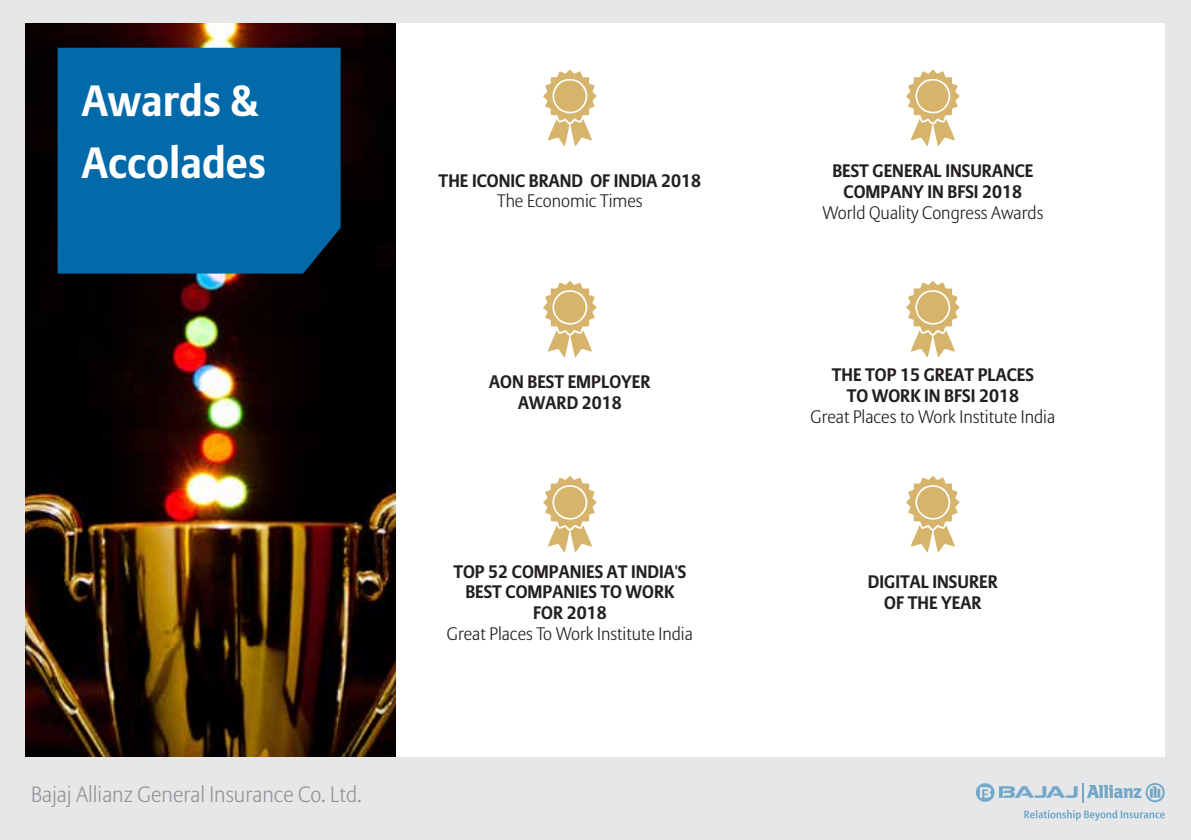
<style>
.page{position:relative;width:1191px;height:840px;background:#fff}
.page>*{position:absolute;margin:0;border:0;box-sizing:border-box;transform-origin:0 0}
.t1{font:700 43.4px/62.4px "Allianz Sans";color:#fff}
.t2{font:300 22px "Allianz Sans";color:#939598}
.t3{font:700 18px/20.8px "Allianz Sans";color:#231f20;text-align:center}
.t4{font:300 18px "Allianz Sans";color:#231f20}
</style>
<div class="page">
<div style="left:0;top:0;width:1191px;height:839px;background:#e6e7e8"></div>
<div style="left:26px;top:23px;width:1139px;height:733px;background:#fff"></div>
<svg style="left:975px;top:783px;width:189px;height:19px"></svg>
<svg style="left:1024px;top:810px;width:140px;height:10px"></svg>
<img style="left:26px;top:23px;width:369px;height:733px">
<div style="left:58px;top:48px;width:283px;height:225px;background:#036aaa"></div>
<svg style="left:543px;top:69px;width:54px;height:77px"></svg>
<svg style="left:543px;top:281px;width:54px;height:76px"></svg>
<svg style="left:543px;top:476px;width:54px;height:76px"></svg>
<svg style="left:906px;top:476px;width:53px;height:76px"></svg>
<svg style="left:906px;top:281px;width:53px;height:76px"></svg>
<svg style="left:906px;top:69px;width:53px;height:77px"></svg>
<h1 class="t1" style="left:82px;top:69px;width:185px">Awards &amp;<br>Accolades</h1>
<p class="t2" style="left:31px;top:780px;width:332px">Bajaj Allianz General Insurance Co. Ltd.</p>
<p class="t3" style="left:438px;top:170px;width:264px">THE ICONIC BRAND OF INDIA 2018</p>
<p class="t4" style="left:497px;top:190px;width:147px">The Economic Times</p>
<p class="t3" style="left:489px;top:371px;width:163px">AON BEST EMPLOYER<br>AWARD 2018</p>
<p class="t3" style="left:453px;top:560px;width:234px">TOP 52 COMPANIES AT INDIA'S<br>BEST COMPANIES TO WORK<br>FOR 2018</p>
<p class="t4" style="left:447px;top:622px;width:247px">Great Places To Work Institute India</p>
<p class="t3" style="left:832px;top:160px;width:203px">BEST GENERAL INSURANCE<br>COMPANY IN BFSI 2018</p>
<p class="t4" style="left:822px;top:201px;width:223px">World Quality Congress Awards</p>
<p class="t3" style="left:832px;top:364px;width:203px">THE TOP 15 GREAT PLACES<br>TO WORK IN BFSI 2018</p>
<p class="t4" style="left:810px;top:405px;width:246px">Great Places to Work Institute India</p>
<p class="t3" style="left:868px;top:571px;width:131px">DIGITAL INSURER<br>OF THE YEAR</p>
</div>
